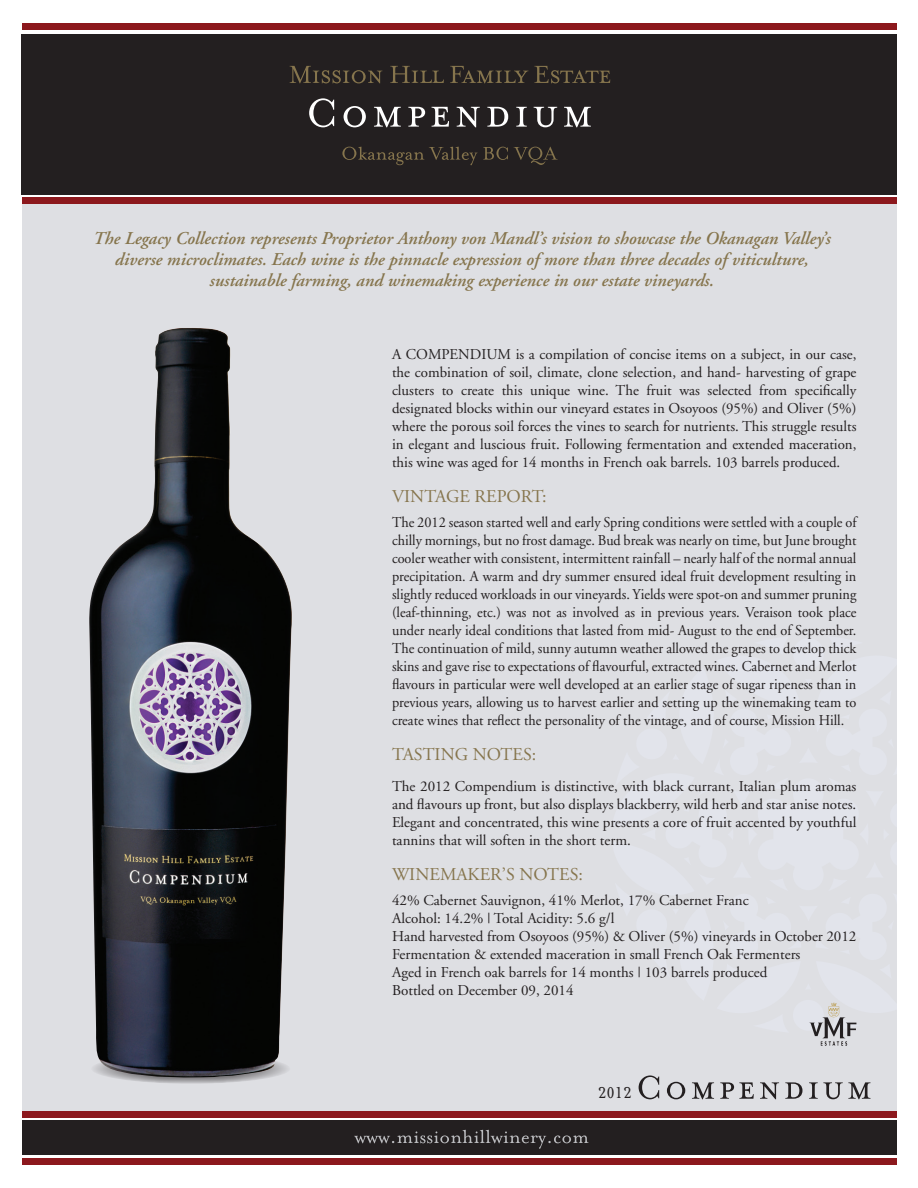
<style>
.page{position:relative;width:918px;height:1188px;background:#fff}
.page>*{position:absolute;margin:0;border:0;box-sizing:border-box;transform-origin:0 0}
.t1{font:italic 600 18px/21px "Adobe Garamond";color:#86754d;text-align:center}
.t2{font:18px "Adobe Garamond";color:#86754d}
.t3{font:18px "Mrs Eaves Petite Caps";color:#231f20}
.t4{font:15px/18px "Adobe Garamond";color:#231f20;text-align:justify}
.t5{font:15px/18px "Adobe Garamond";color:#231f20;text-align:justify;scale:.95 1}
</style>
<div class="page">
<div style="left:22px;top:201px;width:875px;height:914px;background:#dedfe3"></div>
<div style="left:22px;top:1120px;width:875px;height:35px;background:#231f20"></div>
<div style="left:22px;top:1111px;width:875px;height:7px;background:#8c181d"></div>
<div style="left:22px;top:198px;width:875px;height:6px;background:#8c181d"></div>
<div style="left:22px;top:24px;width:875px;height:6px;background:#8c181d"></div>
<div style="left:22px;top:1158px;width:875px;height:6px;background:#8c181d"></div>
<svg style="left:354px;top:1130px;width:235px;height:19px"></svg>
<div style="left:22px;top:34px;width:875px;height:161px;background:#231f20"></div>
<svg style="left:639px;top:1075px;width:20px;height:24px"></svg>
<svg style="left:667px;top:1082px;width:18px;height:17px"></svg>
<svg style="left:692px;top:1082px;width:22px;height:17px"></svg>
<svg style="left:720px;top:1082px;width:34px;height:17px"></svg>
<svg style="left:760px;top:1082px;width:19px;height:17px"></svg>
<svg style="left:785px;top:1082px;width:17px;height:17px"></svg>
<svg style="left:809px;top:1082px;width:61px;height:17px"></svg>
<svg style="left:290px;top:66px;width:92px;height:17px"></svg>
<svg style="left:390px;top:66px;width:54px;height:17px"></svg>
<svg style="left:450px;top:66px;width:78px;height:17px"></svg>
<svg style="left:534px;top:66px;width:76px;height:17px"></svg>
<svg style="left:309px;top:98px;width:25px;height:29px"></svg>
<svg style="left:344px;top:106px;width:22px;height:21px"></svg>
<svg style="left:374px;top:107px;width:27px;height:20px"></svg>
<svg style="left:408px;top:107px;width:17px;height:20px"></svg>
<svg style="left:432px;top:107px;width:17px;height:20px"></svg>
<svg style="left:457px;top:107px;width:23px;height:20px"></svg>
<svg style="left:487px;top:107px;width:21px;height:20px"></svg>
<svg style="left:516px;top:107px;width:11px;height:20px"></svg>
<svg style="left:534px;top:107px;width:23px;height:20px"></svg>
<svg style="left:564px;top:107px;width:27px;height:20px"></svg>
<svg style="left:342px;top:147px;width:166px;height:18px"></svg>
<svg style="left:514px;top:147px;width:44px;height:18px"></svg>
<svg style="left:91px;top:1054px;width:200px;height:30px"></svg>
<img style="left:89px;top:328px;width:203px;height:749px">
<svg style="left:809px;top:1002px;width:48px;height:44px"></svg>
<p class="t1" style="left:92px;top:228px;width:739px">The Legacy Collection represents Proprietor Anthony von Mandl’s vision to showcase the Okanagan Valley’s diverse microclimates. Each wine is the pinnacle expression of more than three decades of viticulture, sustainable farming, and winemaking experience in our estate vineyards.</p>
<p class="t4" style="left:392px;top:345px;width:466px">A COMPENDIUM is a compilation of concise items on a subject, in our case, the combination of soil, climate, clone selection, and hand- harvesting of grape clusters to create this unique wine. The fruit was selected from specifically designated blocks within our vineyard estates in Osoyoos (95%) and Oliver (5%) where the porous soil forces the vines to search for nutrients. This struggle results in elegant and luscious fruit. Following fermentation and extended maceration, this wine was aged for 14 months in French oak barrels. 103 barrels produced.</p>
<p class="t2" style="left:392px;top:487px;width:156px">VINTAGE REPORT:</p>
<p class="t5" style="left:392px;top:513px;width:490px">The 2012 season started well and early Spring conditions were settled with a couple of chilly mornings, but no frost damage. Bud break was nearly on time, but June brought cooler weather with consistent, intermittent rainfall – nearly half of the normal annual precipitation. A warm and dry summer ensured ideal fruit development resulting in slightly reduced workloads in our vineyards. Yields were spot-on and summer pruning (leaf-thinning, etc.) was not as involved as in previous years. Veraison took place under nearly ideal conditions that lasted from mid- August to the end of September.<br>The continuation of mild, sunny autumn weather allowed the grapes to develop thick skins and gave rise to expectations of flavourful, extracted wines. Cabernet and Merlot flavours in particular were well developed at an earlier stage of sugar ripeness than in previous years, allowing us to harvest earlier and setting up the winemaking team to create wines that reflect the personality of the vintage, and of course, Mission Hill.</p>
<p class="t2" style="left:392px;top:744px;width:146px">TASTING NOTES:</p>
<p class="t4" style="left:392px;top:778px;width:466px">The 2012 Compendium is distinctive, with black currant, Italian plum aromas and flavours up front, but also displays blackberry, wild herb and star anise notes.<br>Elegant and concentrated, this wine presents a core of fruit accented by youthful tannins that will soften in the short term.</p>
<p class="t2" style="left:392px;top:865px;width:192px">WINEMAKER’S NOTES:</p>
<p class="t4" style="left:392px;top:892px;width:466px;text-align:left">42% Cabernet Sauvignon, 41% Merlot, 17% Cabernet Franc<br>Alcohol: 14.2% | Total Acidity: 5.6 g/l<br>Hand harvested from Osoyoos (95%) &amp; Oliver (5%) vineyards in October 2012<br>Fermentation &amp; extended maceration in small French Oak Fermenters<br>Aged in French oak barrels for 14 months | 103 barrels produced<br>Bottled on December 09, 2014</p>
<p class="t3" style="left:598px;top:1084px;width:35px">2012</p>
</div>
